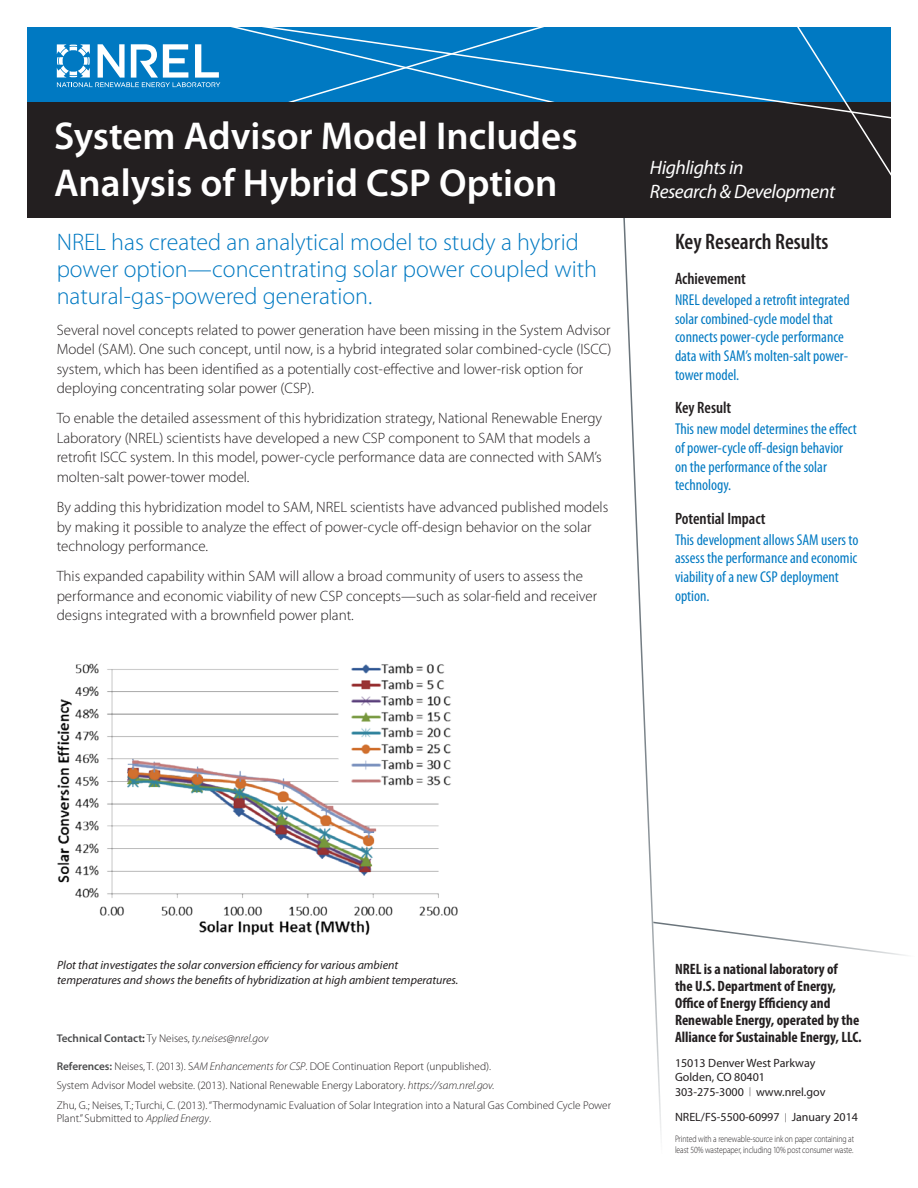
<style>
.page{position:relative;width:918px;height:1188px;background:#fff}
.page>*{position:absolute;margin:0;border:0;box-sizing:border-box;transform-origin:0 0}
.head{font:600 39px/46.5px "Myriad Pro";color:#fff}
.subhead{font:300 24px/27px "Myriad Pro";color:#0079c2}
.sidebar_head{font:600 condensed 22.5px "Myriad Pro";color:#231f20}
.capability__R_D__Sci{font:italic 19.5px/23.4px "Myriad Pro";letter-spacing:-.02em;color:#fff}
.sidebar_subhead{font:600 condensed 16.5px "Myriad Pro";color:#231f20}
.sidebar_text{font:condensed 15.75px/18.8px "Myriad Pro";color:#0079c2}
.body_text{font:300 15px/19.5px "Myriad Pro";color:#231f20}
.t1{font:700 condensed 15px/17px "Myriad Pro";color:#231f20}
.t2{font:italic 12px/14.7px "Myriad Pro";color:#231f20}
.project_number_____d{font:12px "Myriad Pro";color:#231f20}
.references{font:300 11.25px/13.2px "Myriad Pro";color:#231f20}
.technical_contact{font:italic 300 11.25px "Myriad Pro";color:#231f20}
.t3{font:300 9.45px/10.9px "Myriad Pro";letter-spacing:-.01em;color:#231f20;scale:.82 1}
.s1{font-weight:600;font-style:normal;color:#4b4c4d}
.s2{font-weight:600;font-style:normal}
.s3{font-style:normal}
.s4{font-weight:600;color:#4b4c4d}
.s5{font-style:italic}
.s6{font-weight:300;font-size:9px}
</style>
<div class="page">
<svg style="left:623px;top:217px;width:284px;height:916px"></svg>
<div style="left:27px;top:28px;width:864px;height:74px;background:#0079c2"></div>
<svg style="left:57px;top:44px;width:163px;height:43px"></svg>
<div style="left:27px;top:102px;width:864px;height:115px;background:#231f20"></div>
<svg style="left:855px;top:120px;width:36px;height:56px"></svg>
<svg style="left:258px;top:27px;width:633px;height:93px"></svg>
<img style="left:57px;top:663px;width:401px;height:272px">
<p class="head" style="left:54px;top:112px;width:525px">System Advisor Model Includes<br>Analysis of Hybrid CSP Option</p>
<p class="subhead" style="left:57px;top:228px;width:542px">NREL has created an analytical model to study a hybrid power option—concentrating solar power coupled with natural-gas-powered generation.</p>
<p class="body_text" style="left:57px;top:320px;width:556px">Several novel concepts related to power generation have been missing in the System Advisor Model (SAM). One such concept, until now, is a hybrid integrated solar combined-cycle (ISCC) system, which has been identified as a potentially cost-effective and lower-risk option for deploying concentrating solar power (CSP).</p>
<p class="body_text" style="left:57px;top:408px;width:547px">To enable the detailed assessment of this hybridization strategy, National Renewable Energy Laboratory (NREL) scientists have developed a new CSP component to SAM that models a retrofit ISCC system. In this model, power-cycle performance data are connected with SAM’s molten-salt power-tower model.</p>
<p class="body_text" style="left:57px;top:497px;width:553px">By adding this hybridization model to SAM, NREL scientists have advanced published models by making it possible to analyze the effect of power-cycle off-design behavior on the solar technology performance.</p>
<p class="body_text" style="left:57px;top:567px;width:542px">This expanded capability within SAM will allow a broad community of users to assess the performance and economic viability of new CSP concepts—such as solar-field and receiver designs integrated with a brownfield power plant.</p>
<p class="capability__R_D__Sci" style="left:650px;top:156px;width:187px">Highlights in<br>Research &amp; Development</p>
<p class="sidebar_head" style="left:675px;top:228px;width:155px">Key Research Results</p>
<p class="sidebar_subhead" style="left:675px;top:268px;width:72px">Achievement</p>
<p class="sidebar_text" style="left:675px;top:290px;width:176px">NREL developed a retrofit integrated solar combined-cycle model that connects power-cycle performance data with SAM’s molten-salt power&shy;tower model.</p>
<p class="sidebar_subhead" style="left:675px;top:398px;width:58px">Key Result</p>
<p class="sidebar_text" style="left:675px;top:419px;width:183px">This new model determines the effect of power-cycle off-design behavior on the performance of the solar technology.</p>
<p class="sidebar_subhead" style="left:675px;top:508px;width:92px">Potential Impact</p>
<p class="sidebar_text" style="left:675px;top:530px;width:185px">This development allows SAM users to assess the performance and economic viability of a new CSP deployment option.</p>
<p class="t2" style="left:57px;top:958px;width:403px">Plot that investigates the solar conversion efficiency for various ambient temperatures and shows the benefits of hybridization at high ambient temperatures.</p>
<p class="technical_contact" style="left:57px;top:1032px;width:213px"><span class="s1">Technical Contact</span><span class="s2">:</span> <span class="s3">Ty Neises,</span> ty.neises@nrel.gov</p>
<p class="references" style="left:57px;top:1059px;width:436px"><span class="s4">References:</span> Neises, T. (2013). S<span class="s5">AM Enhancements for CSP</span>. DOE Continuation Report (unpublished).</p>
<p class="references" style="left:57px;top:1079px;width:439px">System Advisor Model website. (2013). National Renewable Energy Laboratory. <span class="s5">https://sam.nrel.gov.</span></p>
<p class="references" style="left:57px;top:1098px;width:556px">Zhu, G.; Neises, T.; Turchi, C. (2013). “Thermodynamic Evaluation of Solar Integration into a Natural Gas Combined Cycle Power<br>Plant.” Submitted to <span class="s5">Applied Energy</span>.</p>
<p class="t1" style="left:675px;top:960px;width:188px">NREL is a national laboratory of<br>the U.S. Department of Energy, Office of Energy Efficiency and Renewable Energy, operated by the Alliance for Sustainable Energy, LLC.</p>
<p class="project_number_____d" style="left:675px;top:1056px;width:142px">15013 Denver West Parkway</p>
<p class="project_number_____d" style="left:675px;top:1070px;width:91px">Golden, CO 80401</p>
<p class="project_number_____d" style="left:675px;top:1084px;width:152px">303-275-3000 <span class="s6">|</span> www.nrel.gov</p>
<p class="t3" style="left:675px;top:1134px;width:220px">Printed with a renewable-source ink on paper containing at least 50% wastepaper, including 10% post consumer waste.</p>
<p class="project_number_____d" style="left:675px;top:1110px;width:185px">NREL/FS-5500-60997 <span class="s6">|</span> January 2014</p>
</div>
